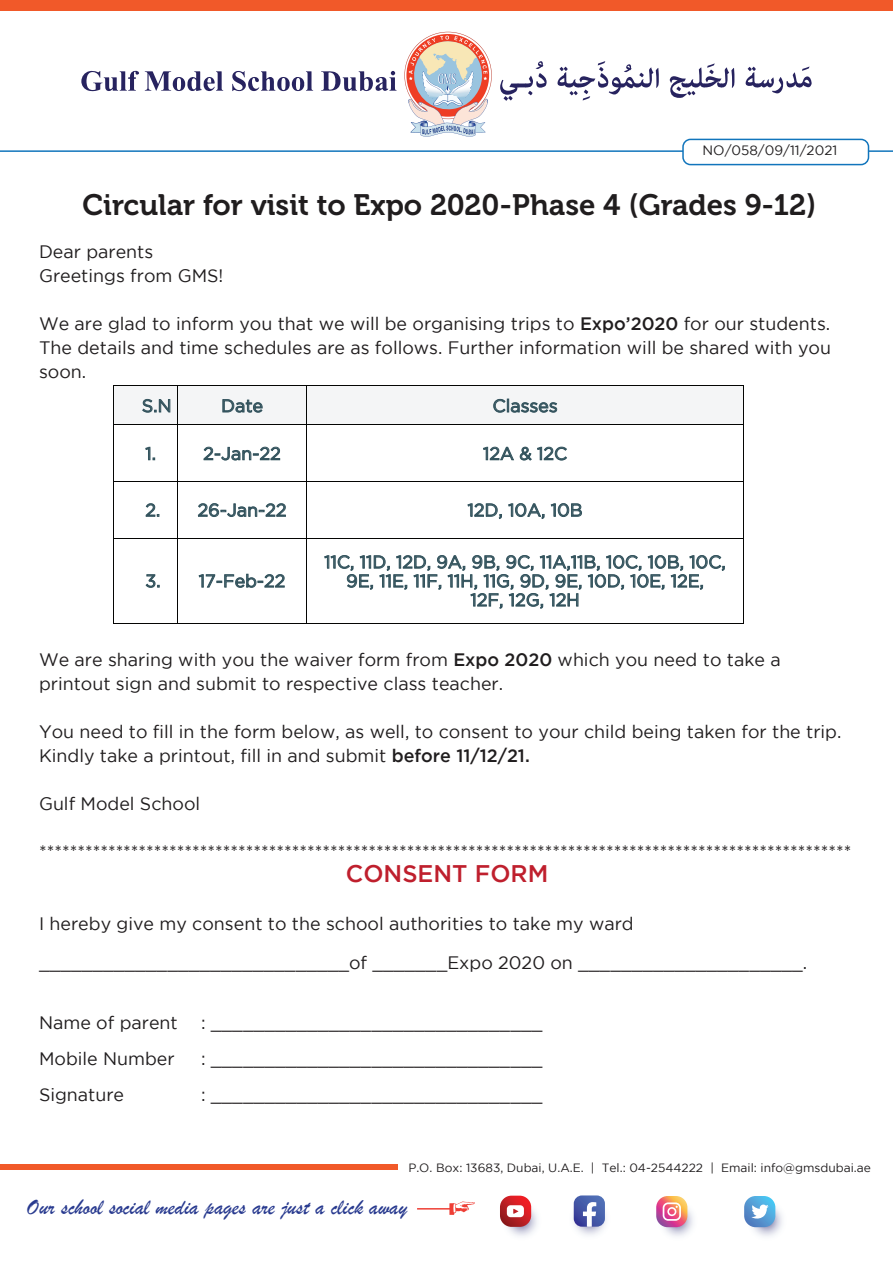
<style>
.page{position:relative;width:893px;height:1263px;background:#fff}
.page>*{position:absolute;margin:0;border:0;box-sizing:border-box;transform-origin:0 0}
.t1{font:29.4px "Museo 700";color:#201d1e}
.t2{font:500 24px "Gotham";color:#bf1f2d}
.t3{font:22.95px "Brush Script";color:#283a8f}
.t4{font:18px/24px "Gotham";color:#201d1e}
.t5{font:17.7px/18.9px "Gotham";color:#33535d;text-align:center}
.t6{font:13.5px "Gotham";color:#201d1e}
.t7{font:12px "Gotham";color:#201d1e}
.s1{font-weight:500}
</style>
<div class="page">
<div style="left:0;top:0;width:893px;height:10px;background:#f15929"></div>
<svg style="left:81px;top:70px;width:58px;height:22px"></svg>
<svg style="left:145px;top:71px;width:78px;height:21px"></svg>
<svg style="left:232px;top:71px;width:81px;height:20px"></svg>
<svg style="left:321px;top:71px;width:76px;height:21px"></svg>
<svg style="left:500px;top:61px;width:47px;height:40px"></svg>
<svg style="left:557px;top:61px;width:102px;height:39px"></svg>
<svg style="left:670px;top:63px;width:64px;height:35px"></svg>
<svg style="left:746px;top:67px;width:66px;height:26px"></svg>
<svg style="left:404px;top:32px;width:88px;height:105px"></svg>
<hr style="left:0;top:150px;width:893px;height:2px;background:#1175bc">
<div style="left:683px;top:139px;width:185px;height:26px;background:#fff;border-radius:8px"></div>
<div style="left:682px;top:139px;width:187px;height:26px;border:2px solid #1175bc;border-radius:8px"></div>
<div style="left:0;top:1165px;width:398px;height:5px;background:#f15929"></div>
<hr style="left:417px;top:1208px;width:33px;height:1px;background:#ee3e35">
<svg style="left:449px;top:1201px;width:26px;height:14px"></svg>
<img style="left:744px;top:1198px;width:45px;height:45px;border-radius:22px">
<svg style="left:744px;top:1196px;width:31px;height:31px"></svg>
<img style="left:499px;top:1198px;width:45px;height:44px;border-radius:22px">
<svg style="left:500px;top:1196px;width:31px;height:31px"></svg>
<img style="left:655px;top:1198px;width:45px;height:45px;border-radius:22px">
<svg style="left:656px;top:1196px;width:31px;height:31px"></svg>
<svg style="left:574px;top:1195px;width:31px;height:32px"></svg>
<div style="left:113px;top:386px;width:64px;height:38px;background:#f4f5f6"></div>
<svg style="left:142px;top:399px;width:28px;height:14px"></svg>
<div style="left:177px;top:386px;width:129px;height:38px;background:#f4f5f6"></div>
<svg style="left:222px;top:399px;width:41px;height:14px"></svg>
<div style="left:306px;top:386px;width:437px;height:38px;background:#f4f5f6"></div>
<svg style="left:493px;top:399px;width:64px;height:14px"></svg>
<hr style="left:113px;top:385px;width:64px;height:1px;background:#040503">
<hr style="left:178px;top:385px;width:128px;height:1px;background:#040503">
<hr style="left:307px;top:385px;width:436px;height:1px;background:#040503">
<hr style="left:113px;top:386px;width:1px;height:38px;background:#040503">
<hr style="left:177px;top:386px;width:1px;height:38px;background:#040503">
<hr style="left:306px;top:386px;width:1px;height:38px;background:#040503">
<hr style="left:743px;top:386px;width:1px;height:38px;background:#040503">
<svg style="left:145px;top:447px;width:10px;height:13px"></svg>
<svg style="left:203px;top:446px;width:77px;height:15px"></svg>
<svg style="left:483px;top:446px;width:31px;height:15px"></svg>
<svg style="left:520px;top:446px;width:47px;height:15px"></svg>
<hr style="left:113px;top:424px;width:64px;height:1px;background:#040503">
<hr style="left:178px;top:424px;width:128px;height:1px;background:#040503">
<hr style="left:307px;top:424px;width:436px;height:1px;background:#040503">
<hr style="left:113px;top:425px;width:1px;height:56px;background:#040503">
<hr style="left:177px;top:425px;width:1px;height:56px;background:#040503">
<hr style="left:306px;top:425px;width:1px;height:56px;background:#040503">
<hr style="left:743px;top:425px;width:1px;height:56px;background:#040503">
<svg style="left:145px;top:503px;width:14px;height:14px"></svg>
<svg style="left:198px;top:503px;width:88px;height:14px"></svg>
<svg style="left:467px;top:503px;width:35px;height:16px"></svg>
<svg style="left:508px;top:503px;width:37px;height:16px"></svg>
<svg style="left:551px;top:503px;width:31px;height:14px"></svg>
<hr style="left:113px;top:481px;width:64px;height:1px;background:#040503">
<hr style="left:178px;top:481px;width:128px;height:1px;background:#040503">
<hr style="left:307px;top:481px;width:436px;height:1px;background:#040503">
<hr style="left:113px;top:482px;width:1px;height:56px;background:#040503">
<hr style="left:177px;top:482px;width:1px;height:56px;background:#040503">
<hr style="left:306px;top:482px;width:1px;height:56px;background:#040503">
<hr style="left:743px;top:482px;width:1px;height:56px;background:#040503">
<svg style="left:145px;top:574px;width:15px;height:14px"></svg>
<svg style="left:198px;top:574px;width:87px;height:14px"></svg>
<svg style="left:324px;top:555px;width:401px;height:54px"></svg>
<hr style="left:113px;top:538px;width:64px;height:1px;background:#040503">
<hr style="left:178px;top:538px;width:128px;height:1px;background:#040503">
<hr style="left:307px;top:538px;width:436px;height:1px;background:#040503">
<hr style="left:113px;top:538px;width:1px;height:85px;background:#040503">
<hr style="left:113px;top:623px;width:64px;height:1px;background:#040503">
<hr style="left:177px;top:538px;width:1px;height:85px;background:#040503">
<hr style="left:178px;top:623px;width:128px;height:1px;background:#040503">
<hr style="left:306px;top:538px;width:1px;height:85px;background:#040503">
<hr style="left:307px;top:623px;width:436px;height:1px;background:#040503">
<hr style="left:743px;top:538px;width:1px;height:85px;background:#040503">
<p class="t6" style="left:703px;top:143px;width:136px">NO/058/09/11/2021</p>
<h1 class="t1" style="left:82px;top:189px;width:736px">Circular for visit to Expo 2020-Phase 4 (Grades 9-12)</h1>
<p class="t4" style="left:39px;top:240px;width:186px">Dear parents<br>Greetings from GMS!</p>
<p class="t4" style="left:39px;top:312px;width:794px;text-align:justify">We are glad to inform you that we will be organising trips to <span class="s1">Expo’2020</span> for our students.<br>The details and time schedules are as follows. Further information will be shared with you soon.</p>
<p class="t5" style="left:142px;top:396px;width:31px">S.N</p>
<p class="t5" style="left:221px;top:396px;width:43px">Date</p>
<p class="t5" style="left:493px;top:396px;width:67px">Classes</p>
<p class="t5" style="left:145px;top:444px;width:12px">1.</p>
<p class="t5" style="left:203px;top:444px;width:79px">2-Jan-22</p>
<p class="t5" style="left:483px;top:444px;width:86px">12A &amp; 12C</p>
<p class="t5" style="left:145px;top:500px;width:143px">2. 26-Jan-22</p>
<p class="t5" style="left:468px;top:500px;width:116px">12D, 10A, 10B</p>
<p class="t5" style="left:145px;top:571px;width:141px">3. 17-Feb-22</p>
<p class="t5" style="left:324px;top:552px;width:403px">11C, 11D, 12D, 9A, 9B, 9C, 11A,11B, 10C, 10B, 10C,<br>9E, 11E, 11F, 11H, 11G, 9D, 9E, 10D, 10E, 12E,<br>12F, 12G, 12H</p>
<p class="t4" style="left:39px;top:648px;width:743px">We are sharing with you the waiver form from <span class="s1">Expo 2020</span> which you need to take a printout sign and submit to respective class teacher.</p>
<p class="t4" style="left:39px;top:720px;width:804px">You need to fill in the form below, as well, to consent to your child being taken for the trip.<br>Kindly take a printout, fill in and submit <span class="s1">before 11/12/21.</span></p>
<p class="t4" style="left:39px;top:792px;width:163px">Gulf Model School</p>
<p class="t4" style="left:39px;top:840px;width:814px">**********************************************************************************************************</p>
<h2 class="t2" style="left:346px;top:860px;width:204px">CONSENT FORM</h2>
<p class="t4" style="left:39px;top:904px;width:770px;line-height:39px">I hereby give my consent to the school authorities to take my ward _____________________________of _______Expo 2020 on _____________________.</p>
<p class="t4" style="left:39px;top:1011px;width:140px">Name of parent</p>
<p class="t4" style="left:201px;top:1011px;width:343px">: _______________________________</p>
<p class="t4" style="left:39px;top:1047px;width:137px">Mobile Number</p>
<p class="t4" style="left:201px;top:1047px;width:343px">: _______________________________</p>
<p class="t4" style="left:39px;top:1083px;width:87px">Signature</p>
<p class="t4" style="left:201px;top:1083px;width:343px">: _______________________________</p>
<p class="t7" style="left:408px;top:1161px;width:464px">P.O. Box: 13683, Dubai, U.A.E. | Tel.: 04-2544222 | Email: info@gmsdubai.ae</p>
<p class="t3" style="left:27px;top:1193px;width:382px">Our school social media pages are just a click away</p>
</div>
